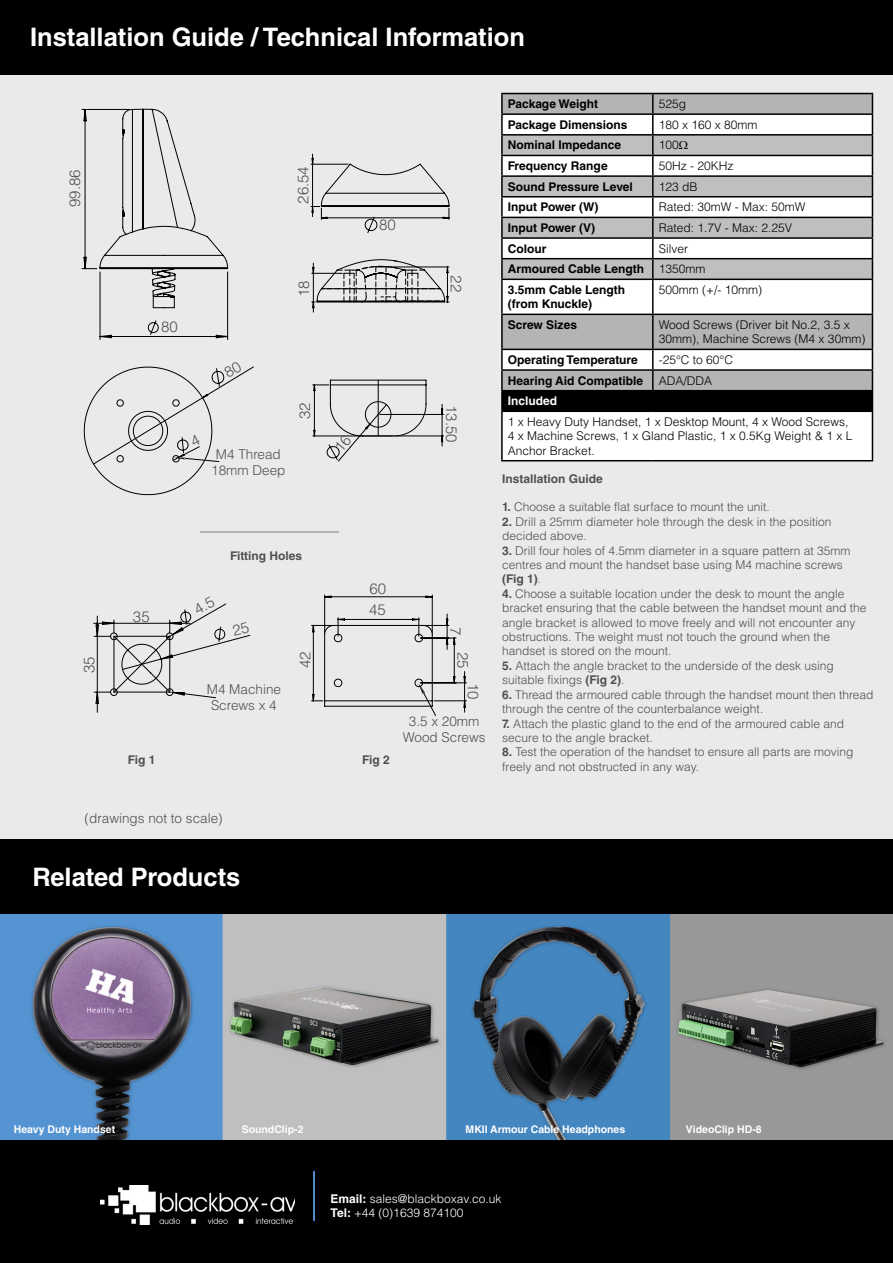
<style>
.page{position:relative;width:893px;height:1263px;background:#fff}
.page>*{position:absolute;margin:0;border:0;box-sizing:border-box;transform-origin:0 0}
.t1{font:700 25.5px "Helvetica LT Std";color:#fff}
.t2{font:300 15px/21.6px "Helvetica";color:#50504f}
.t3{font:300 13.5px/16.2px "Helvetica";color:#50504f;text-align:center}
.t4{font:300 12px/14.4px "Helvetica";color:#50504f}
.t5{font:300 12px/14.4px "Helvetica";color:#000}
.t6{font:700 12px/20.7px "Helvetica LT Std";color:#000}
.t7{font:300 12px/13.8px "Helvetica";color:#fff}
.t8{font:700 12px "Helvetica LT Std";color:#50504f}
.t9{font:700 12px "Helvetica LT Std";color:#fff}
.t10{font:700 10.5px "Helvetica LT Std";color:#fff}
.s1{font-family:"Helvetica";font-weight:300}
.s2{font-family:"Helvetica LT Std";font-weight:700}
</style>
<div class="page">
<div style="left:0;top:68px;width:893px;height:777px;background:#eaeaea"></div>
<div style="left:0;top:839px;width:893px;height:75px;background:#000"></div>
<div style="left:0;top:0;width:893px;height:74px;background:#000"></div>
<img style="left:0;top:914px;width:893px;height:226px">
<div style="left:503px;top:280px;width:369px;height:180px;background:#fff"></div>
<hr style="left:501px;top:93px;width:152px;height:1px;background:#000">
<hr style="left:653px;top:93px;width:220px;height:1px;background:#000">
<hr style="left:501px;top:279px;width:152px;height:1px;background:#000">
<hr style="left:501px;top:280px;width:2px;height:34px;background:#000">
<hr style="left:653px;top:279px;width:220px;height:1px;background:#000">
<hr style="left:652px;top:280px;width:2px;height:34px;background:#000">
<hr style="left:872px;top:280px;width:1px;height:34px;background:#000">
<svg style="left:501px;top:314px;width:372px;height:96px;background:#939393"></svg>
<hr style="left:501px;top:410px;width:152px;height:2px;background:#000">
<hr style="left:501px;top:412px;width:2px;height:48px;background:#000">
<hr style="left:653px;top:410px;width:220px;height:2px;background:#000">
<hr style="left:872px;top:412px;width:1px;height:48px;background:#000">
<hr style="left:501px;top:460px;width:152px;height:1px;background:#000">
<hr style="left:653px;top:460px;width:220px;height:1px;background:#000">
<svg style="left:81px;top:109px;width:147px;height:231px"></svg>
<svg style="left:310px;top:153px;width:140px;height:80px"></svg>
<svg style="left:311px;top:259px;width:139px;height:54px"></svg>
<svg style="left:311px;top:594px;width:156px;height:122px"></svg>
<hr style="left:200px;top:531px;width:139px;height:1px;background:#b4b4b4">
<div style="left:1px;top:1141px;width:891px;height:121px;background:#000"></div>
<div style="left:0;top:1140px;width:893px;height:123px;border:2px solid #000"></div>
<hr style="left:313px;top:1171px;width:2px;height:50px;background:#4f8cc7">
<img style="left:100px;top:1186px;width:195px;height:39px">
<svg style="left:501px;top:94px;width:372px;height:185px;background:#c8c8c8"></svg>
<svg style="left:93px;top:603px;width:158px;height:110px"></svg>
<svg style="left:312px;top:380px;width:132px;height:82px"></svg>
<svg style="left:84px;top:366px;width:170px;height:129px"></svg>
<h1 class="t1" style="left:30px;top:21px;width:496px">Installation Guide / Technical Information</h1>
<p class="t2" style="left:63px;top:207px;width:39px;rotate:-90deg">99.86</p>
<p class="t2" style="left:78px;top:673px;width:18px;rotate:-90deg">35</p>
<p class="t2" style="left:292px;top:204px;width:39px;rotate:-90deg">26.54</p>
<p class="t2" style="left:379px;top:214px;width:18px">80</p>
<p class="t2" style="left:161px;top:316px;width:18px">80</p>
<p class="t2" style="left:133px;top:605px;width:18px">35</p>
<p class="t2" style="left:293px;top:297px;width:18px;rotate:-90deg">18</p>
<p class="t2" style="left:467px;top:275px;width:18px;rotate:90deg">22</p>
<p class="t3" style="left:211px;top:445px;width:76px">M4 Thread<br>18mm Deep</p>
<p class="t2" style="left:294px;top:419px;width:18px;rotate:-90deg">32</p>
<p class="t2" style="left:463px;top:405px;width:39px;rotate:90deg">13.50</p>
<p class="t8" style="left:230px;top:548px;width:74px">Fitting Holes</p>
<p class="t3" style="left:207px;top:680px;width:76px">M4 Machine<br>Screws x 4</p>
<p class="t2" style="left:294px;top:668px;width:18px;rotate:-90deg">42</p>
<p class="t2" style="left:369px;top:577px;width:19px">60<br>45</p>
<p class="t2" style="left:467px;top:627px;width:10px;rotate:90deg">7</p>
<p class="t2" style="left:474px;top:652px;width:18px;rotate:90deg">25</p>
<p class="t2" style="left:484px;top:683px;width:18px;rotate:90deg">10</p>
<p class="t3" style="left:403px;top:712px;width:84px">3.5 x 20mm<br>Wood Screws</p>
<p class="t8" style="left:128px;top:752px;width:29px">Fig 1</p>
<p class="t8" style="left:362px;top:752px;width:29px">Fig 2</p>
<p class="t3" style="left:85px;top:810px;width:140px">(drawings not to scale)</p>
<h1 class="t1" style="left:33px;top:862px;width:209px">Related Products</h1>
<p class="t6" style="left:508px;top:93px;width:92px">Package Weight</p>
<p class="t5" style="left:659px;top:96px;width:29px">525g</p>
<p class="t6" style="left:508px;top:114px;width:121px">Package Dimensions</p>
<p class="t5" style="left:659px;top:117px;width:100px">180 x 160 x 80mm</p>
<p class="t6" style="left:508px;top:135px;width:115px">Nominal Impedance</p>
<p class="t5" style="left:659px;top:138px;width:22px">100</p>
<p class="t6" style="left:508px;top:155px;width:101px">Frequency Range</p>
<p class="t5" style="left:659px;top:158px;width:76px">50Hz - 20KHz</p>
<p class="t6" style="left:508px;top:176px;width:126px">Sound Pressure Level</p>
<p class="t5" style="left:659px;top:179px;width:40px">123 dB</p>
<p class="t6" style="left:508px;top:197px;width:92px">Input Power (W)</p>
<p class="t5" style="left:659px;top:200px;width:148px">Rated: 30mW - Max: 50mW</p>
<p class="t6" style="left:508px;top:217px;width:89px">Input Power (V)</p>
<p class="t5" style="left:659px;top:220px;width:135px">Rated: 1.7V - Max: 2.25V</p>
<p class="t6" style="left:508px;top:238px;width:40px">Colour</p>
<p class="t5" style="left:659px;top:241px;width:31px">Silver</p>
<p class="t6" style="left:508px;top:259px;width:199px">Armoured Cable Length <span class="s1">1350mm<br></span>3.5mm Cable Length</p>
<p class="t6" style="left:508px;top:294px;width:86px">(from Knuckle)</p>
<p class="t5" style="left:659px;top:282px;width:105px">500mm (+/- 10mm)</p>
<p class="t6" style="left:508px;top:314px;width:71px">Screw Sizes</p>
<p class="t5" style="left:659px;top:317px;width:208px">Wood Screws (Driver bit No.2, 3.5 x<br>30mm), Machine Screws (M4 x 30mm)</p>
<p class="t6" style="left:508px;top:349px;width:131px">Operating Temperature</p>
<p class="t5" style="left:659px;top:352px;width:76px">-25°C to 60°C</p>
<p class="t6" style="left:508px;top:370px;width:137px">Hearing Aid Compatible</p>
<p class="t5" style="left:659px;top:373px;width:55px">ADA/DDA</p>
<p class="t9" style="left:508px;top:394px;width:51px">Included</p>
<p class="t5" style="left:508px;top:414px;width:346px">1 x Heavy Duty Handset, 1 x Desktop Mount, 4 x Wood Screws,<br>4 x Machine Screws, 1 x Gland Plastic, 1 x 0.5Kg Weight &amp; 1 x L<br>Anchor Bracket.</p>
<p class="t8" style="left:502px;top:471px;width:102px">Installation Guide</p>
<p class="t4" style="left:502px;top:500px;width:269px"><span class="s2">1.</span> Choose a suitable flat surface to mount the unit.</p>
<p class="t4" style="left:502px;top:514px;width:331px"><span class="s2">2.</span> Drill a 25mm diameter hole through the desk in the position decided above.</p>
<p class="t4" style="left:502px;top:543px;width:350px"><span class="s2">3.</span> Drill four holes of 4.5mm diameter in a square pattern at 35mm centres and mount the handset base using M4 machine screws</p>
<p class="t8" style="left:502px;top:572px;width:41px">(Fig 1)<span class="s1">.</span></p>
<p class="t4" style="left:502px;top:586px;width:366px"><span class="s2">4.</span> Choose a suitable location under the desk to mount the angle bracket ensuring that the cable between the handset mount and the angle bracket is allowed to move freely and will not encounter any obstructions. The weight must not touch the ground when the handset is stored on the mount.</p>
<p class="t4" style="left:502px;top:658px;width:333px"><span class="s2">5.</span> Attach the angle bracket to the underside of the desk using suitable fixings <span class="s2">(Fig 2)</span>.</p>
<p class="t4" style="left:502px;top:687px;width:373px"><span class="s2">6.</span> Thread the armoured cable through the handset mount then thread through the centre of the counterbalance weight.</p>
<p class="t4" style="left:502px;top:716px;width:343px"><span class="s2">7.</span> Attach the plastic gland to the end of the armoured cable and secure to the angle bracket.</p>
<p class="t4" style="left:502px;top:744px;width:353px"><span class="s2">8.</span> Test the operation of the handset to ensure all parts are moving freely and not obstructed in any way.</p>
<p class="t10" style="left:14px;top:1123px;width:103px">Heavy Duty Handset</p>
<p class="t10" style="left:242px;top:1123px;width:63px">SoundClip-2</p>
<p class="t10" style="left:466px;top:1123px;width:161px">MKII Armour Cable Headphones</p>
<p class="t10" style="left:686px;top:1123px;width:77px">VideoClip HD-8</p>
<p class="t7" style="left:331px;top:1192px;width:172px"><span class="s2">Email:</span> sales@blackboxav.co.uk<br><span class="s2">Tel:</span> +44 (0)1639 874100</p>
</div>
